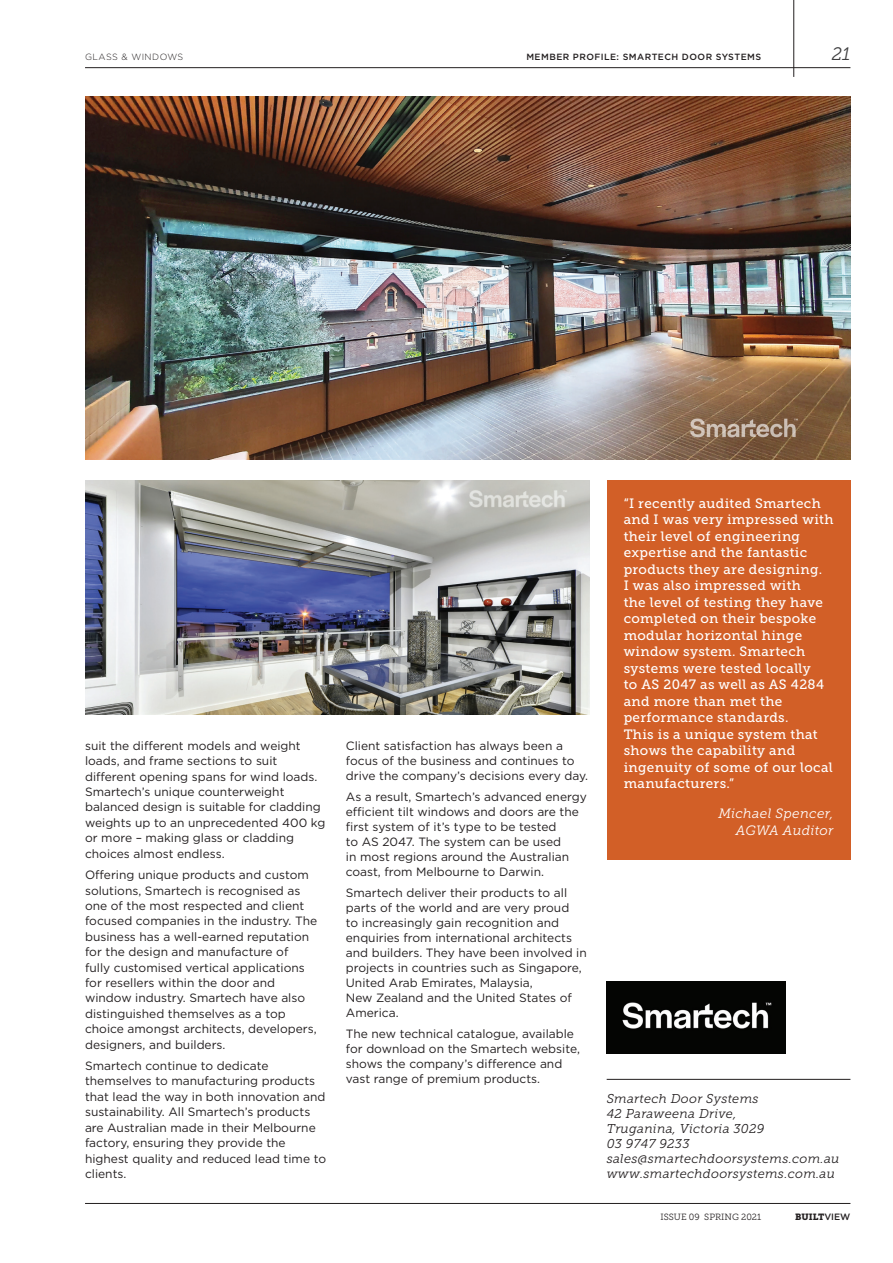
<style>
.page{position:relative;width:893px;height:1263px;background:#fff}
.page>*{position:absolute;margin:0;border:0;box-sizing:border-box;transform-origin:0 0}
.t1{font:italic 18px "Museo Slab 300";color:#3e3e3f}
.QUOTE__Body_Museo{font:13.5px/16.5px "Museo Slab 500";letter-spacing:.025em;color:#fff}
.QUOTE__Attribution{font:italic 13.5px/16.5px "Museo Slab 300";letter-spacing:.02em;color:#fff;text-align:right}
.BODY__Member_Informa{font:italic 12.75px/15px "Museo Slab 300";letter-spacing:.025em;color:#231f20}
.BODY__Main_Copy{font:12px/15.5px "Gotham";color:#231f20}
.HEAD__Editorial_Topi{font:500 9px "Gotham";letter-spacing:.05em;color:#231f20}
.t2{font:9px "Museo Slab 300";color:#231f20}
.t3{font:300 9px "Gotham";letter-spacing:.05em;color:#231f20}
.t4{font:9px "Museo Slab 900";color:#231f20}
.s1{font-family:"Gotham";font-weight:500;font-size:9.15px}
</style>
<div class="page">
<hr style="left:793px;top:0;width:1px;height:77px;background:#231f20">
<img style="left:85px;top:96px;width:765px;height:363px">
<img style="left:85px;top:480px;width:505px;height:235px">
<img style="left:607px;top:981px;width:178px;height:73px">
<hr style="left:607px;top:1079px;width:243px;height:1px;background:#231f20">
<div style="left:607px;top:480px;width:243px;height:380px;background:#d25f27"></div>
<hr style="left:85px;top:67px;width:765px;height:1px;background:#231f20">
<hr style="left:85px;top:1203px;width:765px;height:1px;background:#231f20">
<p class="t3" style="left:85px;top:51px;width:100px">GLASS &amp; WINDOWS</p>
<h1 class="t1" style="left:832px;top:44px;width:20px">21</h1>
<p class="HEAD__Editorial_Topi" style="left:526px;top:50px;width:236px">MEMBER PROFILE: SMARTECH DOOR SYSTEMS</p>
<p class="BODY__Main_Copy" style="left:85px;top:738px;width:242px">suit the different models and weight loads, and frame sections to suit different opening spans for wind loads.<br>Smartech’s unique counterweight balanced design is suitable for cladding weights up to an unprecedented 400 kg or more – making glass or cladding choices almost endless.</p>
<p class="BODY__Main_Copy" style="left:85px;top:867px;width:234px">Offering unique products and custom solutions, Smartech is recognised as one of the most respected and client focused companies in the industry. The business has a well-earned reputation for the design and manufacture of<br>fully customised vertical applications for resellers within the door and window industry. Smartech have also distinguished themselves as a top choice amongst architects, developers, designers, and builders.</p>
<p class="BODY__Main_Copy" style="left:85px;top:1058px;width:243px">Smartech continue to dedicate themselves to manufacturing products that lead the way in both innovation and sustainability. All Smartech’s products are Australian made in their Melbourne factory, ensuring they provide the highest quality and reduced lead time to clients.</p>
<p class="BODY__Main_Copy" style="left:346px;top:738px;width:244px;line-height:15px">Client satisfaction has always been a focus of the business and continues to drive the company’s decisions every day.</p>
<p class="BODY__Main_Copy" style="left:346px;top:789px;width:242px;line-height:15px">As a result, Smartech’s advanced energy efficient tilt windows and doors are the first system of it’s type to be tested<br>to AS 2047. The system can be used<br>in most regions around the Australian coast, from Melbourne to Darwin.</p>
<p class="BODY__Main_Copy" style="left:346px;top:885px;width:242px;line-height:15px">Smartech deliver their products to all parts of the world and are very proud<br>to increasingly gain recognition and enquiries from international architects and builders. They have been involved in projects in countries such as Singapore, United Arab Emirates, Malaysia,<br>New Zealand and the United States of America.</p>
<p class="BODY__Main_Copy" style="left:346px;top:1026px;width:236px;line-height:15px">The new technical catalogue, available for download on the Smartech website, shows the company’s difference and vast range of premium products.</p>
<p class="QUOTE__Body_Museo" style="left:624px;top:495px;width:211px">“I recently audited Smartech and I was very impressed with their level of engineering expertise and the fantastic products they are designing.<br>I was also impressed with<br>the level of testing they have completed on their bespoke modular horizontal hinge window system. Smartech systems were tested locally<br>to AS 2047 as well as AS 4284 and more than met the performance standards.<br>This is a unique system that shows the capability and ingenuity of some of our local manufacturers.”</p>
<p class="QUOTE__Attribution" style="left:718px;top:805px;width:117px">Michael Spencer,<br>AGWA Auditor</p>
<p class="BODY__Member_Informa" style="left:607px;top:1091px;width:234px">Smartech Door Systems<br>42 Paraweena Drive,<br>Truganina, Victoria 3029<br>03 9747 9233 sales@smartechdoorsystems.com.au www.smartechdoorsystems.com.au</p>
<p class="t2" style="left:660px;top:1212px;width:102px">ISSUE 09 SPRING 2021</p>
<p class="t4" style="left:795px;top:1212px;width:57px">BUILT<span class="s1">VIEW</span></p>
</div>
